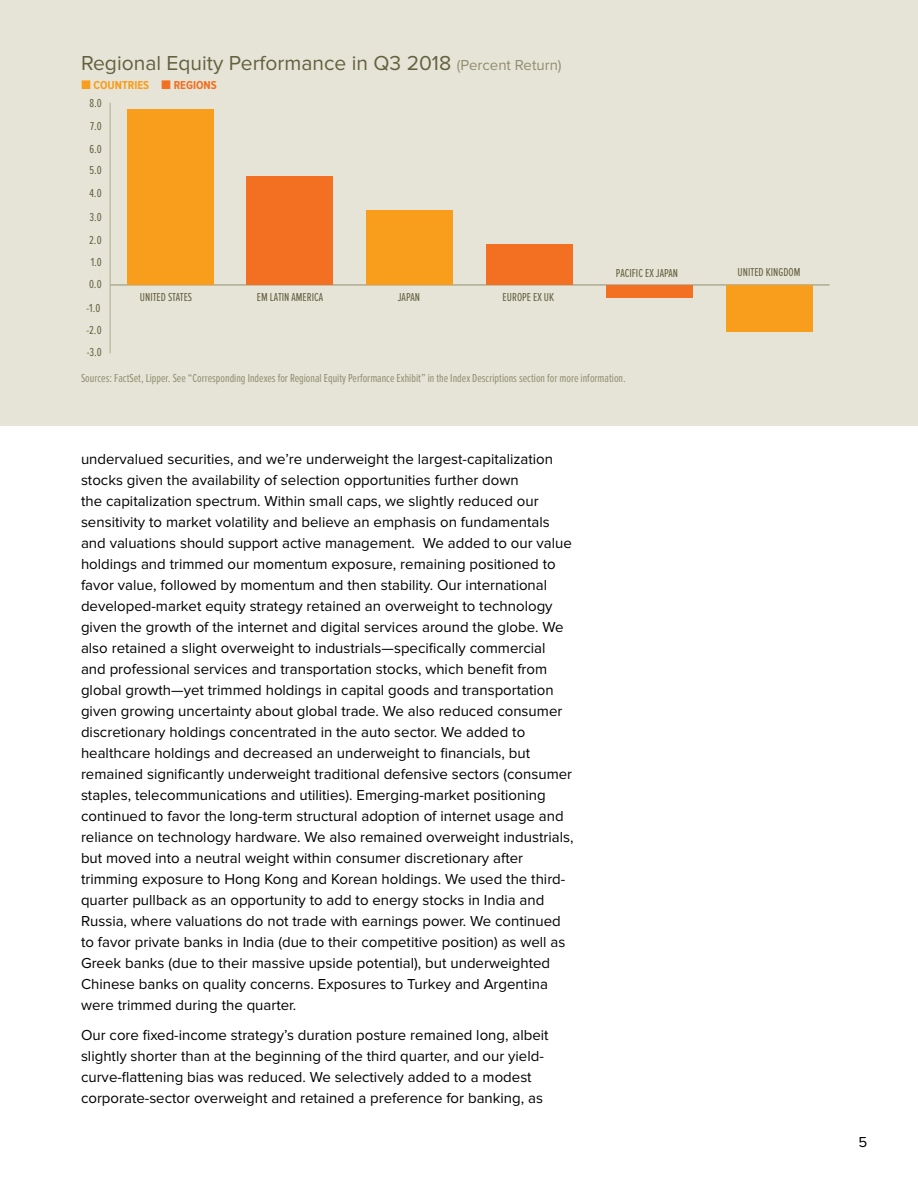
<style>
.page{position:relative;width:918px;height:1188px;background:#fff}
.page>*{position:absolute;margin:0;border:0;box-sizing:border-box;transform-origin:0 0}
.t1{font:21px "Proxima Nova";color:#64613e}
.t2{font:15px/21px "Proxima Nova";color:#000}
.t3{font:12px "Proxima Nova Ex Cn";color:#918e6e}
.t4{font:12px "Proxima Nova Ex Cn";color:#64613e}
.t5{font:700 12px "Proxima Nova Cond";color:#f99d1c}
.s1{font-size:15px;color:#918e6e}
.s2{font-size:15px}
.s3{font-size:15px;color:#f36f21}
.s4{color:#f36f21}
</style>
<div class="page">
<div style="left:0;top:0;width:918px;height:426px;background:#e5e4d7"></div>
<hr style="left:110px;top:284px;width:720px;height:2px;background:#aeac92">
<hr style="left:110px;top:103px;width:1px;height:250px;background:#aeac92">
<div style="left:127px;top:109px;width:86px;height:176px;background:#f99d1c"></div>
<div style="left:247px;top:176px;width:86px;height:109px;background:#f36f21"></div>
<div style="left:367px;top:211px;width:86px;height:74px;background:#f99d1c"></div>
<div style="left:487px;top:245px;width:86px;height:40px;background:#f36f21"></div>
<div style="left:607px;top:285px;width:86px;height:12px;background:#f36f21"></div>
<div style="left:726px;top:285px;width:87px;height:46px;background:#f99d1c"></div>
<h1 class="t1" style="left:81px;top:53px;width:482px">Regional Equity Performance in Q3 2018 <span class="s1">(Percent Return)</span></h1>
<p class="t5" style="left:81px;top:78px;width:137px"><span class="s2">■</span> COUNTRIES <span class="s3">■</span> <span class="s4">REGIONS</span></p>
<p class="t4" style="left:90px;top:96px;width:14px">8.0</p>
<p class="t4" style="left:90px;top:119px;width:13px">7.0</p>
<p class="t4" style="left:90px;top:142px;width:14px">6.0</p>
<p class="t4" style="left:90px;top:163px;width:14px">5.0</p>
<p class="t4" style="left:90px;top:186px;width:14px">4.0</p>
<p class="t4" style="left:90px;top:210px;width:14px">3.0</p>
<p class="t4" style="left:89px;top:233px;width:14px">2.0</p>
<p class="t4" style="left:91px;top:256px;width:13px">1.0</p>
<p class="t4" style="left:89px;top:277px;width:14px">0.0</p>
<p class="t4" style="left:86px;top:301px;width:15px">-1.0</p>
<p class="t4" style="left:86px;top:323px;width:17px">-2.0</p>
<p class="t4" style="left:87px;top:345px;width:17px">-3.0</p>
<p class="t4" style="left:140px;top:291px;width:54px">UNITED STATES</p>
<p class="t4" style="left:257px;top:291px;width:68px">EM LATIN AMERICA</p>
<p class="t4" style="left:398px;top:291px;width:24px">JAPAN</p>
<p class="t4" style="left:503px;top:291px;width:53px">EUROPE EX UK</p>
<p class="t4" style="left:616px;top:267px;width:64px">PACIFIC EX JAPAN</p>
<p class="t4" style="left:738px;top:265px;width:64px">UNITED KINGDOM</p>
<p class="t3" style="left:81px;top:371px;width:546px">Sources: FactSet, Lipper. See “Corresponding Indexes for Regional Equity Performance Exhibit” in the Index Descriptions section for more information.</p>
<p class="t2" style="left:81px;top:450px;width:494px">undervalued securities, and we’re underweight the largest-capitalization stocks given the availability of selection opportunities further down<br>the capitalization spectrum. Within small caps, we slightly reduced our sensitivity to market volatility and believe an emphasis on fundamentals and valuations should support active management. We added to our value holdings and trimmed our momentum exposure, remaining positioned to favor value, followed by momentum and then stability. Our international developed-market equity strategy retained an overweight to technology given the growth of the internet and digital services around the globe. We also retained a slight overweight to industrials—specifically commercial and professional services and transportation stocks, which benefit from global growth—yet trimmed holdings in capital goods and transportation given growing uncertainty about global trade. We also reduced consumer discretionary holdings concentrated in the auto sector. We added to healthcare holdings and decreased an underweight to financials, but remained significantly underweight traditional defensive sectors (consumer staples, telecommunications and utilities). Emerging-market positioning continued to favor the long-term structural adoption of internet usage and reliance on technology hardware. We also remained overweight industrials, but moved into a neutral weight within consumer discretionary after trimming exposure to Hong Kong and Korean holdings. We used the third&shy;quarter pullback as an opportunity to add to energy stocks in India and Russia, where valuations do not trade with earnings power. We continued to favor private banks in India (due to their competitive position) as well as Greek banks (due to their massive upside potential), but underweighted Chinese banks on quality concerns. Exposures to Turkey and Argentina were trimmed during the quarter.</p>
<p class="t2" style="left:81px;top:1025px;width:469px">Our core fixed-income strategy’s duration posture remained long, albeit slightly shorter than at the beginning of the third quarter, and our yield&shy;curve-flattening bias was reduced. We selectively added to a modest corporate-sector overweight and retained a preference for banking, as</p>
<p class="t2" style="left:859px;top:1132px;width:10px">5</p>
</div>
